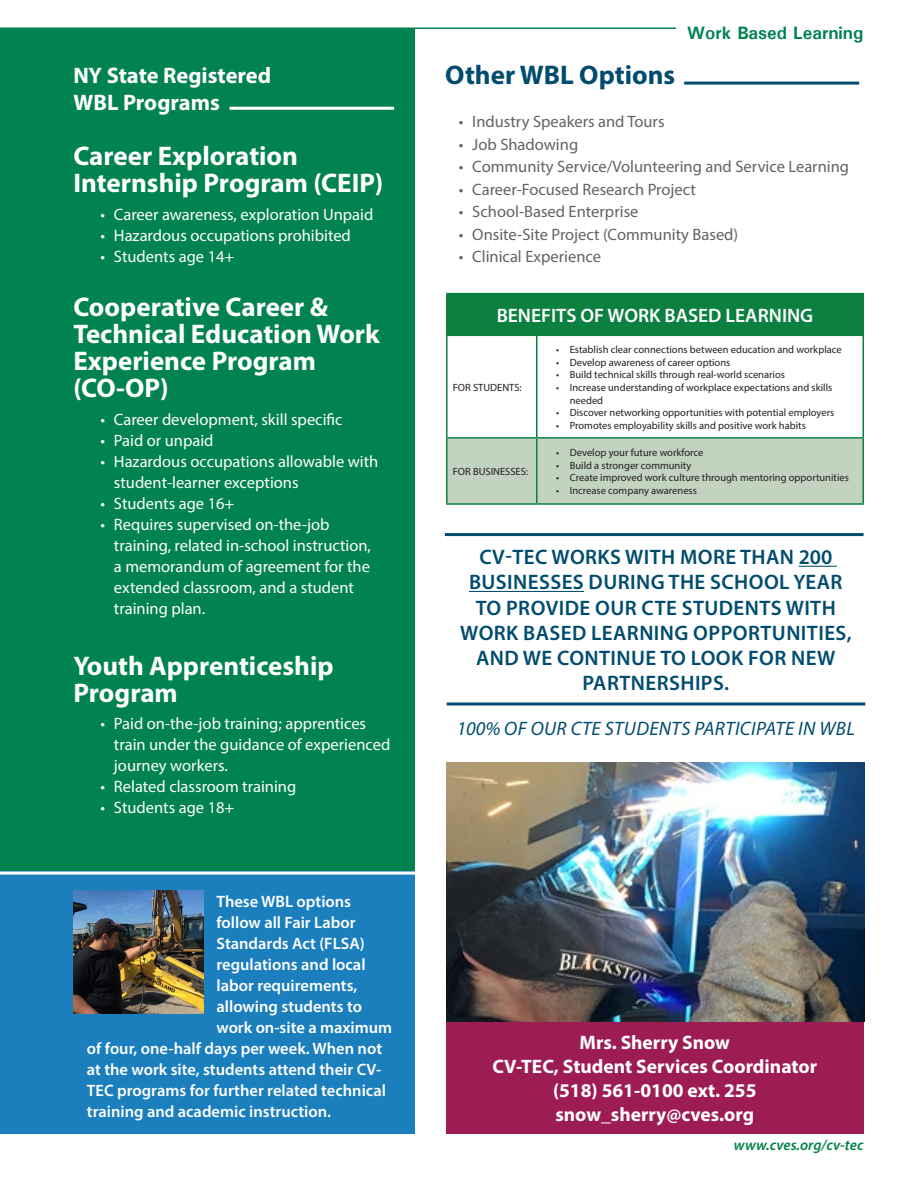
<style>
.page{position:relative;width:918px;height:1188px;background:#fff}
.page>*{position:absolute;margin:0;border:0;box-sizing:border-box;transform-origin:0 0}
._18pt_Header_white{font:700 27px/27px "Myriad Pro";color:#fff}
.Gray_Body_Copy{font:700 27px "Myriad Pro";color:#004c6f}
.Gray_Body_Copy-2{font:700 22.5px "Myriad Pro";color:#fff}
.Gray_Body_Copy-3{font:600 21px/25.2px "Myriad Pro";letter-spacing:.02em;color:#004c6f;text-align:center}
.t1{font:700 19.5px "Myriad Pro";color:#fff}
.Gray_Body_Copy-4{font:italic 19.5px "Myriad Pro";letter-spacing:.02em;color:#004c6f}
.t2{font:600 19.5px "Myriad Pro";color:#fff}
.t3{font:700 18px "Univers";color:#008251}
.t4{font:16.5px/21px "Myriad Pro";color:#fff}
.Bullets_White{font:600 16.5px "Myriad Pro";color:#fff}
.t5{font:16.5px "Myriad Pro";color:#636366}
.t6{font:italic 600 15px "Myriad Pro";color:#008345}
.t7{font:10.5px/12.6px "Myriad Pro";color:#231f20}
</style>
<div class="page">
<hr style="left:0;top:28px;width:676px;height:1px;background:#008251">
<div style="left:0;top:28px;width:415px;height:1106px;background:#008251"></div>
<hr style="left:684px;top:82px;width:175px;height:3px;background:#004c6f">
<div style="left:446px;top:1021px;width:418px;height:113px;background:#9e1c54"></div>
<img style="left:446px;top:762px;width:418px;height:259px">
<div style="left:0;top:872px;width:415px;height:262px;background:#1b7ebd"></div>
<div style="left:447px;top:294px;width:416px;height:41px;background:#0c803f"></div>
<div style="left:448px;top:439px;width:414px;height:64px;background:#c2d3bf"></div>
<hr style="left:446px;top:293px;width:91px;height:1px;background:#0d8140">
<hr style="left:446px;top:294px;width:2px;height:41px;background:#0d8140">
<hr style="left:537px;top:293px;width:327px;height:1px;background:#0d8140">
<hr style="left:862px;top:294px;width:2px;height:41px;background:#0d8140">
<hr style="left:446px;top:335px;width:91px;height:1px;background:#0d8140">
<hr style="left:537px;top:335px;width:327px;height:1px;background:#0d8140">
<hr style="left:446px;top:437px;width:91px;height:2px;background:#0d8140">
<hr style="left:446px;top:439px;width:2px;height:64px;background:#0d8140">
<hr style="left:537px;top:437px;width:327px;height:2px;background:#0d8140">
<hr style="left:536px;top:439px;width:2px;height:64px;background:#0d8140">
<hr style="left:862px;top:439px;width:2px;height:64px;background:#0d8140">
<hr style="left:446px;top:503px;width:91px;height:2px;background:#0d8140">
<hr style="left:537px;top:503px;width:327px;height:2px;background:#0d8140">
<hr style="left:446px;top:336px;width:2px;height:101px;background:#0c803f">
<hr style="left:536px;top:336px;width:2px;height:101px;background:#0c803f">
<hr style="left:862px;top:336px;width:2px;height:101px;background:#0c803f">
<hr style="left:799px;top:566px;width:38px;height:1px;background:#004c6f">
<hr style="left:469px;top:591px;width:115px;height:1px;background:#004c6f">
<hr style="left:447px;top:702px;width:418px;height:3px;background:#004c6f">
<hr style="left:0;top:872px;width:420px;height:3px;background:#fff">
<hr style="left:445px;top:533px;width:419px;height:3px;background:#004c6f">
<img style="left:73px;top:891px;width:130px;height:122px">
<hr style="left:230px;top:107px;width:164px;height:3px;background:#fff">
<p class="Gray_Body_Copy-2" style="left:73px;top:60px;width:199px">NY State Registered</p>
<p class="Gray_Body_Copy-2" style="left:73px;top:87px;width:148px">WBL Programs</p>
<p class="_18pt_Header_white" style="left:73px;top:142px;width:312px">Career Exploration<br>Internship Program (CEIP)</p>
<p class="t4" style="left:100px;top:204px;width:274px">• Career awareness, exploration Unpaid</p>
<p class="t4" style="left:100px;top:225px;width:252px">• Hazardous occupations prohibited</p>
<p class="t4" style="left:100px;top:246px;width:135px">• Students age 14+</p>
<p class="_18pt_Header_white" style="left:73px;top:293px;width:308px">Cooperative Career &amp;<br>Technical Education Work<br>Experience Program</p>
<p class="_18pt_Header_white" style="left:73px;top:374px;width:97px">(CO-OP)</p>
<p class="t4" style="left:100px;top:409px;width:244px">• Career development, skill specific</p>
<p class="t4" style="left:100px;top:430px;width:115px">• Paid or unpaid</p>
<p class="t4" style="left:114px;top:451px;width:266px;text-indent:-14px">• Hazardous occupations allowable with student-learner exceptions</p>
<p class="t4" style="left:100px;top:493px;width:135px">• Students age 16+</p>
<p class="t4" style="left:114px;top:514px;width:259px;text-indent:-14px">• Requires supervised on-the-job training, related in-school instruction, a memorandum of agreement for the extended classroom, and a student training plan.</p>
<p class="_18pt_Header_white" style="left:73px;top:651px;width:262px">Youth Apprenticeship<br>Program</p>
<p class="t4" style="left:114px;top:713px;width:278px;text-indent:-14px">• Paid on-the-job training; apprentices train under the guidance of experienced journey workers.</p>
<p class="t4" style="left:100px;top:776px;width:197px">• Related classroom training</p>
<p class="t4" style="left:100px;top:797px;width:135px">• Students age 18+</p>
<p class="Bullets_White" style="left:217px;top:891px;width:136px">These WBL options</p>
<p class="Bullets_White" style="left:217px;top:912px;width:141px">follow all Fair Labor</p>
<p class="Bullets_White" style="left:217px;top:933px;width:150px">Standards Act (FLSA)</p>
<p class="Bullets_White" style="left:217px;top:954px;width:151px">regulations and local</p>
<p class="Bullets_White" style="left:217px;top:975px;width:142px">labor requirements,</p>
<p class="Bullets_White" style="left:217px;top:996px;width:147px">allowing students to</p>
<p class="Bullets_White" style="left:217px;top:1017px;width:177px">work on-site a maximum</p>
<p class="Bullets_White" style="left:87px;top:1038px;width:297px">of four, one-half days per week. When not</p>
<p class="Bullets_White" style="left:87px;top:1059px;width:296px">at the work site, students attend their CV-</p>
<p class="Bullets_White" style="left:87px;top:1080px;width:301px">TEC programs for further related technical</p>
<p class="Bullets_White" style="left:87px;top:1101px;width:246px">training and academic instruction.</p>
<p class="Gray_Body_Copy" style="left:445px;top:58px;width:231px">Other WBL Options</p>
<p class="t3" style="left:687px;top:21px;width:178px">Work Based Learning</p>
<p class="t5" style="left:459px;top:112px;width:207px">• Industry Speakers and Tours</p>
<p class="t5" style="left:459px;top:134px;width:121px">• Job Shadowing</p>
<p class="t5" style="left:459px;top:157px;width:392px">• Community Service/Volunteering and Service Learning</p>
<p class="t5" style="left:459px;top:179px;width:239px">• Career-Focused Research Project</p>
<p class="t5" style="left:459px;top:202px;width:181px">• School-Based Enterprise</p>
<p class="t5" style="left:459px;top:224px;width:281px">• Onsite-Site Project (Community Based)</p>
<p class="t5" style="left:459px;top:247px;width:144px">• Clinical Experience</p>
<p class="t2" style="left:497px;top:303px;width:318px">BENEFITS OF WORK BASED LEARNING</p>
<p class="t7" style="left:453px;top:381px;width:70px">FOR STUDENTS:</p>
<p class="t7" style="left:453px;top:465px;width:77px">FOR BUSINESSES:</p>
<p class="t7" style="left:556px;top:343px;width:287px">• Establish clear connections between education and workplace</p>
<p class="t7" style="left:556px;top:356px;width:176px">• Develop awareness of career options</p>
<p class="t7" style="left:556px;top:368px;width:230px">• Build technical skills through real-world scenarios</p>
<p class="t7" style="left:570px;top:381px;width:264px;text-indent:-14px">• Increase understanding of workplace expectations and skills needed</p>
<p class="t7" style="left:556px;top:406px;width:280px">• Discover networking opportunities with potential employers</p>
<p class="t7" style="left:556px;top:419px;width:251px">• Promotes employability skills and positive work habits</p>
<p class="t7" style="left:556px;top:446px;width:149px">• Develop your future workforce</p>
<p class="t7" style="left:556px;top:459px;width:137px">• Build a stronger community</p>
<p class="t7" style="left:556px;top:471px;width:294px">• Create improved work culture through mentoring opportunities</p>
<p class="t7" style="left:556px;top:484px;width:142px">• Increase company awareness</p>
<p class="Gray_Body_Copy-3" style="left:460px;top:544px;width:393px">CV-TEC WORKS WITH MORE THAN 200<br>BUSINESSES DURING THE SCHOOL YEAR<br>TO PROVIDE OUR CTE STUDENTS WITH<br>WORK BASED LEARNING OPPORTUNITIES,<br>AND WE CONTINUE TO LOOK FOR NEW<br>PARTNERSHIPS.</p>
<p class="Gray_Body_Copy-4" style="left:457px;top:716px;width:400px">100% OF OUR CTE STUDENTS PARTICIPATE IN WBL</p>
<p class="t1" style="left:579px;top:1030px;width:152px">Mrs. Sherry Snow</p>
<p class="t1" style="left:492px;top:1054px;width:326px">CV-TEC, Student Services Coordinator</p>
<p class="t1" style="left:553px;top:1078px;width:205px">(518) 561-0100 ext. 255</p>
<p class="t1" style="left:555px;top:1102px;width:200px">snow_sherry@cves.org</p>
<p class="t6" style="left:734px;top:1135px;width:131px">www.cves.org/cv-tec</p>
</div>
